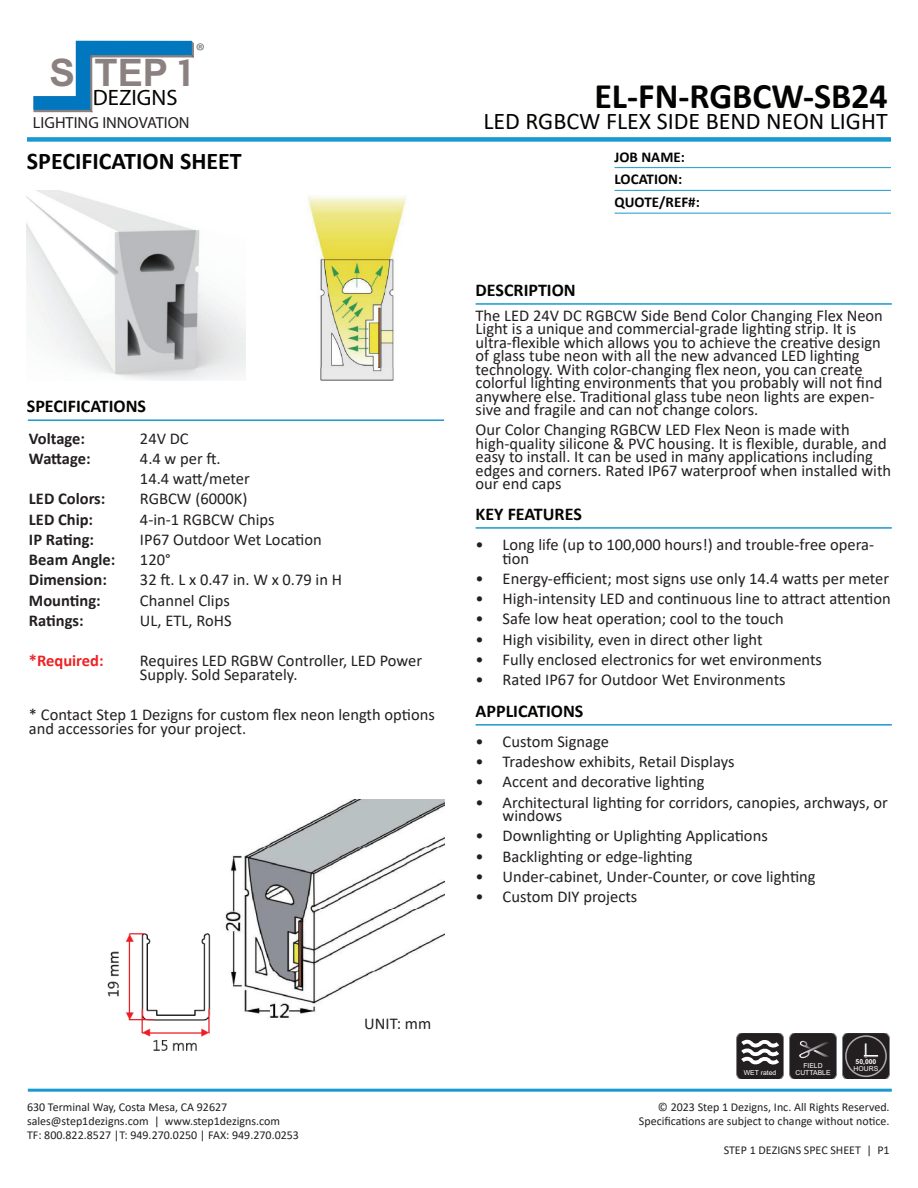
<style>
.page{position:relative;width:918px;height:1188px;background:#fff}
.page>*{position:absolute;margin:0;border:0;box-sizing:border-box;transform-origin:0 0}
.t1{font:700 37.95px "Arial";color:#8b8180}
.t2{font:700 36px "Calibri";color:#040503}
.t3{font:24px "Calibri";color:#040503}
.t4{font:700 24px "Calibri";color:#040503}
.t5{font:22.35px "Avenir Next";color:#040503}
.t6{font:21.45px "Avenir Next";color:#6c6d70}
.t7{font:700 18px "Calibri";color:#040503}
.t8{font:16.5px/13.5px "Calibri";color:#231f20}
.t9{font:700 16.5px "Calibri";color:#231f20}
.t10{font:700 16.5px "Calibri";color:#ee2123}
.t11{font:16.05px "Avenir Next";color:#231f20}
.t12{font:700 15px "Calibri";color:#040503}
.t13{font:12px "Calibri";color:#231f20}
.t14{font:6.9px "Arial";color:#fff}
.t15{font:700 6.9px/7.2px "Arial";color:#fff}
.s1{font-family:"COUTURE"}
.s2{font-weight:400}
</style>
<div class="page">
<svg style="left:736px;top:1034px;width:154px;height:45px;background:#4c494b"></svg>
<svg style="left:33px;top:41px;width:161px;height:72px"></svg>
<img style="left:27px;top:190px;width:379px;height:190px">
<img style="left:107px;top:800px;width:337px;height:251px">
<hr style="left:28px;top:1089px;width:864px;height:3px;background:#1999d0">
<div style="left:27px;top:137px;width:864px;height:5px;background:#1999d0"></div>
<hr style="left:28px;top:419px;width:416px;height:2px;background:#1999d0">
<hr style="left:615px;top:167px;width:276px;height:1px;background:#1c99d0">
<hr style="left:615px;top:190px;width:276px;height:1px;background:#1c99d0">
<hr style="left:615px;top:213px;width:276px;height:1px;background:#1c99d0">
<hr style="left:476px;top:724px;width:416px;height:2px;background:#1999d0">
<hr style="left:476px;top:527px;width:416px;height:2px;background:#1999d0">
<hr style="left:476px;top:303px;width:416px;height:2px;background:#1999d0">
<p class="t1" style="left:50px;top:46px;width:142px">S TEP <span class="s1">1</span></p>
<p class="t5" style="left:93px;top:84px;width:86px">DEZIGNS</p>
<p class="t11" style="left:33px;top:113px;width:158px">LIGHTING INNOVATION</p>
<p class="t6" style="left:196px;top:38px;width:11px">®</p>
<p class="t4" style="left:27px;top:144px;width:216px">SPECIFICATION SHEET</p>
<p class="t7" style="left:27px;top:393px;width:121px">SPECIFICATIONS</p>
<p class="t9" style="left:29px;top:426px;width:58px">Voltage:</p>
<p class="t8" style="left:140px;top:431px;width:50px">24V DC</p>
<p class="t9" style="left:29px;top:447px;width:63px">Wattage:</p>
<p class="t8" style="left:140px;top:451px;width:82px">4.4 w per ft.</p>
<p class="t8" style="left:140px;top:471px;width:111px">14.4 watt/meter</p>
<p class="t9" style="left:29px;top:487px;width:78px">LED Colors:</p>
<p class="t8" style="left:140px;top:492px;width:109px">RGBCW (6000K)</p>
<p class="t9" style="left:29px;top:507px;width:66px">LED Chip:</p>
<p class="t8" style="left:140px;top:512px;width:136px">4-in-1 RGBCW Chips</p>
<p class="t9" style="left:29px;top:528px;width:67px">IP Rating:</p>
<p class="t8" style="left:140px;top:532px;width:183px">IP67 Outdoor Wet Location</p>
<p class="t9" style="left:29px;top:548px;width:88px">Beam Angle:</p>
<p class="t8" style="left:140px;top:552px;width:32px">120°</p>
<p class="t9" style="left:29px;top:568px;width:79px">Dimension:</p>
<p class="t8" style="left:140px;top:573px;width:204px">32 ft. L x 0.47 in. W x 0.79 in H</p>
<p class="t9" style="left:29px;top:588px;width:73px">Mounting:</p>
<p class="t8" style="left:140px;top:593px;width:91px">Channel Clips</p>
<p class="t9" style="left:29px;top:609px;width:56px">Ratings:</p>
<p class="t8" style="left:140px;top:613px;width:93px">UL, ETL, RoHS</p>
<p class="t10" style="left:29px;top:649px;width:76px">*Required:</p>
<p class="t8" style="left:140px;top:654px;width:284px">Requires LED RGBW Controller, LED Power<br>Supply. Sold Separately.</p>
<p class="t8" style="left:29px;top:708px;width:407px">* Contact Step 1 Dezigns for custom flex neon length options and accessories for your project.</p>
<p class="t2" style="left:594px;top:71px;width:295px">EL-FN-RGBCW-SB24</p>
<p class="t3" style="left:483px;top:105px;width:406px">LED RGBCW FLEX SIDE BEND NEON LIGHT</p>
<p class="t7" style="left:476px;top:277px;width:102px">DESCRIPTION</p>
<p class="t12" style="left:615px;top:146px;width:72px">JOB NAME:</p>
<p class="t12" style="left:615px;top:169px;width:69px">LOCATION:</p>
<p class="t12" style="left:615px;top:192px;width:87px">QUOTE/REF#:</p>
<p class="t8" style="left:476px;top:308px;width:409px">The LED 24V DC RGBCW Side Bend Color Changing Flex Neon Light is a unique and commercial-grade lighting strip. It is ultra-flexible which allows you to achieve the creative design of glass tube neon with all the new advanced LED lighting technology. With color-changing flex neon, you can create colorful lighting environments that you probably will not find anywhere else. Traditional glass tube neon lights are expen&shy;sive and fragile and can not change colors.</p>
<p class="t8" style="left:476px;top:423px;width:417px">Our Color Changing RGBCW LED Flex Neon is made with high-quality silicone &amp; PVC housing. It is flexible, durable, and easy to install. It can be used in many applications including edges and corners. Rated IP67 waterproof when installed with our end caps</p>
<p class="t7" style="left:476px;top:501px;width:108px">KEY FEATURES</p>
<p class="t8" style="left:503px;top:537px;width:373px;text-indent:-27px">• Long life (up to 100,000 hours!) and trouble-free opera&shy;tion</p>
<p class="t8" style="left:476px;top:571px;width:415px">• Energy-efficient; most signs use only 14.4 watts per meter</p>
<p class="t8" style="left:476px;top:591px;width:417px">• High-intensity LED and continuous line to attract attention</p>
<p class="t8" style="left:476px;top:612px;width:310px">• Safe low heat operation; cool to the touch</p>
<p class="t8" style="left:476px;top:632px;width:289px">• High visibility, even in direct other light</p>
<p class="t8" style="left:476px;top:652px;width:348px">• Fully enclosed electronics for wet environments</p>
<p class="t8" style="left:476px;top:672px;width:312px">• Rated IP67 for Outdoor Wet Environments</p>
<p class="t7" style="left:476px;top:698px;width:109px">APPLICATIONS</p>
<p class="t8" style="left:476px;top:734px;width:135px">• Custom Signage</p>
<p class="t8" style="left:476px;top:755px;width:260px">• Tradeshow exhibits, Retail Displays</p>
<p class="t8" style="left:476px;top:775px;width:230px">• Accent and decorative lighting</p>
<p class="t8" style="left:503px;top:795px;width:387px;text-indent:-27px">• Architectural lighting for corridors, canopies, archways, or windows</p>
<p class="t8" style="left:476px;top:829px;width:294px">• Downlighting or Uplighting Applications</p>
<p class="t8" style="left:476px;top:849px;width:219px">• Backlighting or edge-lighting</p>
<p class="t8" style="left:476px;top:869px;width:342px">• Under-cabinet, Under-Counter, or cove lighting</p>
<p class="t8" style="left:476px;top:890px;width:163px">• Custom DIY projects</p>
<p class="t13" style="left:27px;top:1098px;width:202px">630 Terminal Way, Costa Mesa, CA 92627</p>
<p class="t13" style="left:27px;top:1113px;width:255px">sales@step1dezigns.com | www.step1dezigns.com</p>
<p class="t13" style="left:27px;top:1127px;width:274px">TF: 800.822.8527 |T: 949.270.0250 | FAX: 949.270.0253</p>
<p class="t8" style="left:364px;top:1016px;width:68px">UNIT: mm</p>
<p class="t14" style="left:744px;top:1068px;width:34px">WET rated</p>
<p class="t14" style="left:803px;top:1061px;width:21px">FIELD</p>
<p class="t14" style="left:795px;top:1068px;width:37px">CUTTABLE</p>
<p class="t15" style="left:854px;top:1058px;width:26px">50,000<br><span class="s2">HOURS</span></p>
<p class="t13" style="left:658px;top:1098px;width:233px">© 2023 Step 1 Dezigns, Inc. All Rights Reserved.</p>
<p class="t13" style="left:639px;top:1113px;width:252px">Specifications are subject to change without notice.</p>
<p class="t13" style="left:724px;top:1141px;width:167px">STEP 1 DEZIGNS SPEC SHEET | P1</p>
</div>
